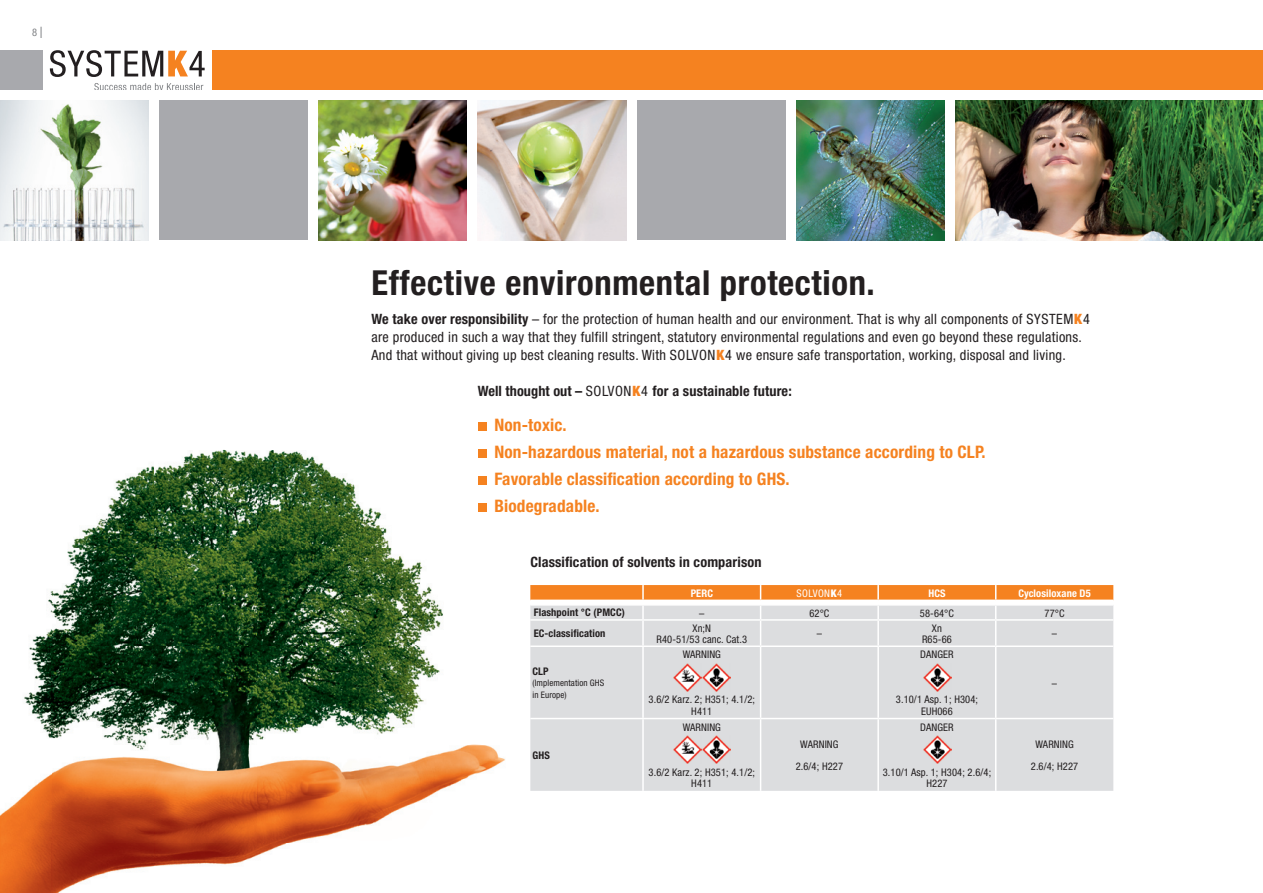
<style>
.page{position:relative;width:1263px;height:893px;background:#fff}
.page>*{position:absolute;margin:0;border:0;box-sizing:border-box;transform-origin:0 0}
.t1{font:700 condensed 34.5px "Helvetica Neue";letter-spacing:.02em;color:#231f20}
.t2{font:700 condensed 17.25px/27px "Helvetica Neue";letter-spacing:.01em;color:#f58220}
.t3{font:condensed 14.25px/18px "Helvetica Neue";letter-spacing:.02em;color:#231f20}
.t4{font:700 condensed 14.25px "Helvetica Neue";letter-spacing:.01em;color:#231f20}
.t5{font:condensed 10.5px/11.2px "Helvetica Neue";letter-spacing:.01em;color:#231f20;text-align:center}
.t6{font:700 condensed 10.5px "Helvetica Neue";letter-spacing:.01em;color:#231f20}
.t7{font:700 condensed 10.5px "Helvetica Neue";letter-spacing:.01em;color:#fff}
.t8{font:condensed 10.5px "Helvetica Neue";letter-spacing:.04em;color:#fff}
.t9{font:condensed 10.5px "Helvetica Neue";color:#808285}
.t10{font:condensed 9px/11.2px "Helvetica Neue";letter-spacing:.01em;color:#231f20}
.s1{font-size:15.75px}
.s2{font-weight:700}
.s3{font-weight:900;color:#f58220}
.s4{font-weight:400}
.s5{font-weight:900}
</style>
<div class="page">
<img style="left:51px;top:422px;width:436px;height:225px">
<img style="left:0;top:591px;width:51px;height:302px">
<img style="left:51px;top:647px;width:429px;height:98px">
<img style="left:51px;top:745px;width:454px;height:148px">
<svg style="left:50px;top:50px;width:155px;height:27px"></svg>
<svg style="left:94px;top:83px;width:109px;height:7px"></svg>
<img style="left:318px;top:100px;width:149px;height:140px">
<img style="left:478px;top:100px;width:148px;height:140px">
<img style="left:955px;top:100px;width:308px;height:140px">
<div style="left:159px;top:100px;width:149px;height:140px;background:#a8a9ad"></div>
<div style="left:637px;top:100px;width:148px;height:140px;background:#a8a9ad"></div>
<img style="left:796px;top:100px;width:148px;height:140px">
<img style="left:0;top:100px;width:149px;height:140px">
<div style="left:212px;top:50px;width:1051px;height:40px;background:#f58220"></div>
<div style="left:0;top:50px;width:42px;height:40px;background:#a8a9ad"></div>
<div style="left:478px;top:422px;width:8px;height:8px;background:#f58220"></div>
<div style="left:478px;top:449px;width:8px;height:9px;background:#f58220"></div>
<div style="left:478px;top:476px;width:8px;height:8px;background:#f58220"></div>
<div style="left:478px;top:503px;width:8px;height:9px;background:#f58220"></div>
<div style="left:530px;top:647px;width:583px;height:144px;background:#dcdddf"></div>
<svg style="left:530px;top:585px;width:583px;height:60px;background:#e6cbb5"></svg>
<hr style="left:642px;top:647px;width:2px;height:71px;background:#fff">
<hr style="left:760px;top:647px;width:1px;height:71px;background:#fff">
<hr style="left:877px;top:647px;width:2px;height:71px;background:#fff">
<hr style="left:995px;top:647px;width:1px;height:71px;background:#fff">
<hr style="left:530px;top:718px;width:113px;height:1px;background:#fff">
<hr style="left:643px;top:718px;width:118px;height:1px;background:#fff">
<hr style="left:642px;top:719px;width:2px;height:72px;background:#fff">
<hr style="left:761px;top:718px;width:117px;height:1px;background:#fff">
<hr style="left:760px;top:719px;width:1px;height:72px;background:#fff">
<hr style="left:878px;top:718px;width:118px;height:1px;background:#fff">
<hr style="left:877px;top:719px;width:2px;height:72px;background:#fff">
<hr style="left:996px;top:718px;width:117px;height:1px;background:#fff">
<hr style="left:995px;top:719px;width:1px;height:72px;background:#fff">
<img style="left:673px;top:736px;width:28px;height:28px">
<img style="left:703px;top:736px;width:28px;height:28px">
<img style="left:923px;top:736px;width:29px;height:28px">
<img style="left:673px;top:663px;width:28px;height:28px">
<img style="left:703px;top:663px;width:28px;height:28px">
<img style="left:923px;top:663px;width:29px;height:28px">
<p class="t9" style="left:32px;top:26px;width:12px">8 <span class="s1">I</span></p>
<h1 class="t1" style="left:371px;top:261px;width:505px">Effective environmental protection.</h1>
<p class="t3" style="left:371px;top:310px;width:720px"><span class="s2">We take over responsibility</span> – for the protection of human health and our environment. That is why all components of SYSTEM<span class="s3">K</span>4 are produced in such a way that they fulfill stringent, statutory environmental regulations and even go beyond these regulations.<br>And that without giving up best cleaning results. With SOLVON<span class="s3">K</span>4 we ensure safe transportation, working, disposal and living.</p>
<p class="t4" style="left:478px;top:382px;width:315px">Well thought out – <span class="s4">SOLVON</span><span class="s3">K</span><span class="s4">4</span> for a sustainable future:</p>
<p class="t2" style="left:494px;top:411px;width:493px">Non-toxic.<br>Non-hazardous material, not a hazardous substance according to CLP.<br>Favorable classification according to GHS.<br>Biodegradable.</p>
<p class="t4" style="left:530px;top:553px;width:233px">Classification of solvents in comparison</p>
<p class="t7" style="left:691px;top:587px;width:24px">PERC</p>
<p class="t8" style="left:796px;top:587px;width:47px">SOLVON<span class="s5">K</span>4</p>
<p class="t7" style="left:928px;top:587px;width:19px">HCS</p>
<p class="t7" style="left:1018px;top:587px;width:74px">Cyclosiloxane D5</p>
<p class="t6" style="left:534px;top:606px;width:93px">Flashpoint °C (PMCC)</p>
<p class="t5" style="left:699px;top:607px;width:7px">–</p>
<p class="t5" style="left:809px;top:607px;width:22px">62°C</p>
<p class="t5" style="left:920px;top:607px;width:36px">58-64°C</p>
<p class="t5" style="left:1044px;top:607px;width:22px">77°C</p>
<p class="t6" style="left:534px;top:627px;width:73px">EC-classification</p>
<p class="t5" style="left:656px;top:622px;width:92px">Xn;N<br>R40-51/53 canc. Cat.3</p>
<p class="t5" style="left:817px;top:628px;width:7px">–</p>
<p class="t5" style="left:922px;top:622px;width:31px">Xn<br>R65-66</p>
<p class="t5" style="left:1052px;top:628px;width:7px">–</p>
<p class="t6" style="left:532px;top:665px;width:18px">CLP</p>
<p class="t10" style="left:532px;top:678px;width:73px">(Implementation GHS in Europe)</p>
<p class="t5" style="left:683px;top:649px;width:40px">WARNING</p>
<p class="t5" style="left:648px;top:694px;width:108px">3.6/2 Karz. 2; H351; 4.1/2;<br>H411</p>
<p class="t5" style="left:920px;top:649px;width:35px">DANGER</p>
<p class="t5" style="left:896px;top:694px;width:84px">3.10/1 Asp. 1; H304;<br>EUH066</p>
<p class="t5" style="left:1052px;top:677px;width:7px">–</p>
<p class="t6" style="left:532px;top:749px;width:19px">GHS</p>
<p class="t5" style="left:683px;top:721px;width:40px">WARNING</p>
<p class="t5" style="left:648px;top:766px;width:108px">3.6/2 Karz. 2; H351; 4.1/2;<br>H411</p>
<p class="t5" style="left:796px;top:732px;width:49px;line-height:22.5px">WARNING<br>2.6/4; H227</p>
<p class="t5" style="left:920px;top:721px;width:35px">DANGER</p>
<p class="t5" style="left:883px;top:766px;width:110px">3.10/1 Asp. 1; H304; 2.6/4;<br>H227</p>
<p class="t5" style="left:1031px;top:732px;width:49px;line-height:22.5px">WARNING<br>2.6/4; H227</p>
</div>
